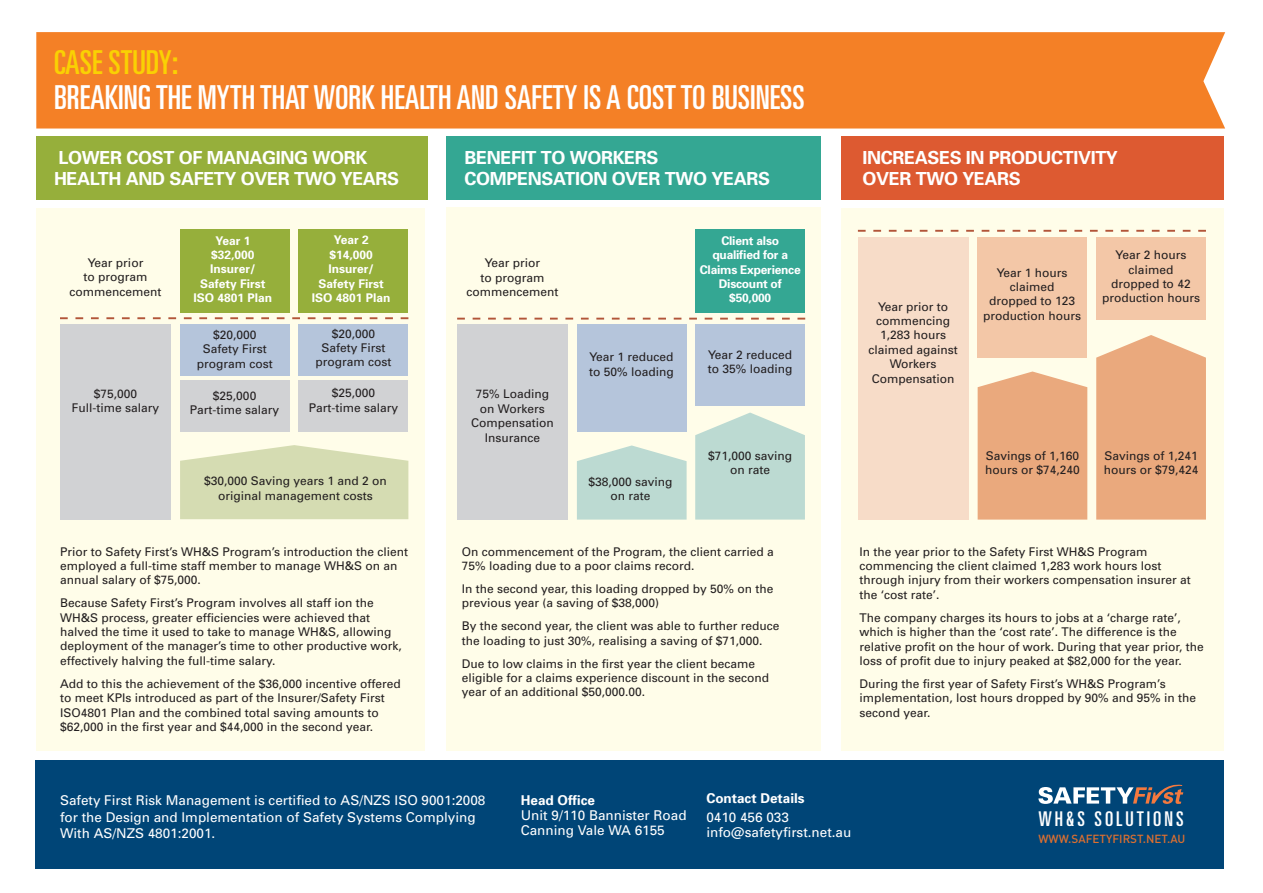
<style>
.page{position:relative;width:1263px;height:893px;background:#fff}
.page>*{position:absolute;margin:0;border:0;box-sizing:border-box;transform-origin:0 0}
.t1{font:ultra-condensed 33px "Univers";color:#fff}
.t2{font:ultra-condensed 33px "Univers";color:#fad103}
.t3{font:ultra-condensed 20.25px "Univers";color:#fff}
.t4{font:700 18px "Univers";letter-spacing:-.02em;color:#fff}
.t5{font:13.5px/15px "Univers";color:#fff}
.t6{font:700 13.5px "Univers";color:#fff}
.t7{font:12px/14.4px "Univers";color:#231f20}
.t8{font:700 12px/14.4px "Univers";color:#fff;text-align:center}
.t9{font:700 12px/14.4px "Univers";letter-spacing:-.02em;color:#fff;text-align:center}
.t10{font:11.7px "DIN Medium Alternate";color:#dc6f30}
</style>
<div class="page">
<div style="left:36px;top:208px;width:389px;height:542px;background:#fffde9"></div>
<div style="left:841px;top:208px;width:382px;height:542px;background:#fffde9"></div>
<div style="left:35px;top:760px;width:1189px;height:109px;background:#004577"></div>
<div style="left:36px;top:32px;width:1189px;height:97px;background:#f48026"></div>
<svg style="left:1038px;top:784px;width:145px;height:20px"></svg>
<div style="left:36px;top:136px;width:391px;height:64px;background:#96af3b"></div>
<div style="left:841px;top:136px;width:382px;height:64px;background:#dd5a31"></div>
<div style="left:60px;top:324px;width:111px;height:195px;background:#d1d2d4"></div>
<div style="left:180px;top:324px;width:110px;height:52px;background:#b5c5db"></div>
<div style="left:180px;top:229px;width:110px;height:84px;background:#96af3b"></div>
<svg style="left:180px;top:445px;width:228px;height:74px;background:#d9dfb7"></svg>
<div style="left:298px;top:229px;width:110px;height:83px;background:#96af3b"></div>
<div style="left:298px;top:324px;width:110px;height:52px;background:#b5c5db"></div>
<div style="left:180px;top:380px;width:110px;height:51px;background:#d1d2d4"></div>
<div style="left:298px;top:380px;width:110px;height:51px;background:#d1d2d4"></div>
<svg style="left:60px;top:317px;width:348px;height:2px"></svg>
<div style="left:978px;top:371px;width:109px;height:149px;background:#eaa97d"></div>
<div style="left:446px;top:207px;width:374px;height:543px;background:#fffde9"></div>
<div style="left:446px;top:136px;width:374px;height:64px;background:#34a793"></div>
<div style="left:457px;top:324px;width:111px;height:196px;background:#d1d2d4"></div>
<div style="left:577px;top:325px;width:110px;height:107px;background:#b5c5db"></div>
<svg style="left:577px;top:445px;width:110px;height:75px;background:#c3ded4"></svg>
<svg style="left:695px;top:413px;width:110px;height:107px;background:#c3ddd4"></svg>
<div style="left:695px;top:230px;width:110px;height:83px;background:#34a793"></div>
<div style="left:695px;top:325px;width:110px;height:81px;background:#b5c5db"></div>
<svg style="left:457px;top:318px;width:348px;height:2px"></svg>
<svg style="left:1096px;top:335px;width:110px;height:185px;background:#ebaf84"></svg>
<div style="left:858px;top:237px;width:110px;height:283px;background:#f7dcc8"></div>
<div style="left:977px;top:237px;width:110px;height:121px;background:#f3c7a7"></div>
<div style="left:1096px;top:237px;width:110px;height:83px;background:#f3c7a7"></div>
<svg style="left:858px;top:230px;width:348px;height:2px"></svg>
<h1 class="t2" style="left:54px;top:44px;width:126px">CASE STUDY:</h1>
<h1 class="t1" style="left:54px;top:78px;width:728px">BREAKING THE MYTH THAT WORK HEALTH AND SAFETY IS A COST TO BUSINESS</h1>
<h3 class="t4" style="left:59px;top:146px;width:24px">LOWER</h3>
<h3 class="t4" style="left:127px;top:146px;width:25px">COST</h3>
<h3 class="t4" style="left:179px;top:146px;width:58px">OF MANAGING</h3>
<h3 class="t4" style="left:312px;top:146px;width:31px">WORK</h3>
<h3 class="t4" style="left:54px;top:167px;width:25px">HEALTH</h3>
<h3 class="t4" style="left:126px;top:167px;width:14px">AND</h3>
<h3 class="t4" style="left:169px;top:167px;width:24px">SAFETY</h3>
<h3 class="t4" style="left:241px;top:167px;width:68px">OVER TWO</h3>
<h3 class="t4" style="left:341px;top:167px;width:13px">YEARS</h3>
<h3 class="t4" style="left:465px;top:146px;width:12px">BENEFIT</h3>
<h3 class="t4" style="left:541px;top:146px;width:60px">TO WORKERS</h3>
<h3 class="t4" style="left:465px;top:167px;width:25px">COMPENSATION</h3>
<h3 class="t4" style="left:612px;top:167px;width:68px">OVER TWO</h3>
<h3 class="t4" style="left:711px;top:167px;width:13px">YEARS</h3>
<p class="t7" style="left:70px;top:255px;width:93px;text-align:center">Year prior<br>to program commencement</p>
<p class="t8" style="left:194px;top:233px;width:80px">YEAR 1 $32,000<br>INSURER/<br>SAFETY FIRST<br>ISO 4801 PLAN</p>
<p class="t8" style="left:312px;top:233px;width:80px">YEAR 2 $14,000<br>INSURER/<br>SAFETY FIRST<br>ISO 4801 PLAN</p>
<p class="t7" style="left:466px;top:256px;width:93px;text-align:center">Year prior<br>to program commencement</p>
<p class="t9" style="left:700px;top:233px;width:102px">CLIENT ALSO<br>QUALIFIED FOR A<br>CLAIMS EXPERIENCE<br>DISCOUNT OF $50,000</p>
<p class="t7" style="left:72px;top:386px;width:89px;text-align:center">$75,000<br>Full-time salary</p>
<p class="t7" style="left:197px;top:327px;width:77px;text-align:center">$20,000<br>Safety First program cost</p>
<p class="t7" style="left:190px;top:388px;width:91px;text-align:center">$25,000<br>Part-time salary</p>
<p class="t7" style="left:315px;top:326px;width:77px;text-align:center">$20,000<br>Safety First program cost</p>
<p class="t7" style="left:309px;top:386px;width:91px;text-align:center">$25,000<br>Part-time salary</p>
<p class="t7" style="left:471px;top:387px;width:84px;text-align:center">75% Loading on Workers<br>Compensation<br>Insurance</p>
<p class="t7" style="left:589px;top:349px;width:86px">Year 1 reduced to 50% loading</p>
<p class="t7" style="left:708px;top:347px;width:86px">Year 2 reduced to 35% loading</p>
<h3 class="t4" style="left:862px;top:146px;width:18px">INCREASES</h3>
<h3 class="t4" style="left:966px;top:146px;width:46px">IN PRODUCTI</h3>
<h3 class="t4" style="left:1078px;top:146px;width:23px">VITY</h3>
<h3 class="t4" style="left:862px;top:167px;width:68px">OVER TWO</h3>
<h3 class="t4" style="left:962px;top:167px;width:13px">YEARS</h3>
<p class="t7" style="left:868px;top:299px;width:91px;text-align:center">Year prior to commencing<br>1,283 hours claimed against<br>Workers<br>Compensation</p>
<p class="t7" style="left:983px;top:265px;width:99px;text-align:center">Year 1 hours claimed<br>dropped to 123 production hours</p>
<p class="t7" style="left:1102px;top:247px;width:99px;text-align:center">Year 2 hours claimed<br>dropped to 42 production hours</p>
<p class="t7" style="left:204px;top:474px;width:184px;text-align:center">$30,000 Saving years 1 and 2 on original management costs</p>
<p class="t7" style="left:60px;top:544px;width:350px">Prior to Safety First’s WH&amp;S Program’s introduction the client employed a full-time staff member to manage WH&amp;S on an annual salary of $75,000.</p>
<p class="t7" style="left:60px;top:596px;width:343px">Because Safety First’s Program involves all staff ion the WH&amp;S process, greater efficiencies were achieved that halved the time it used to take to manage WH&amp;S, allowing deployment of the manager’s time to other productive work, effectively halving the full-time salary.</p>
<p class="t7" style="left:60px;top:676px;width:342px">Add to this the achievement of the $36,000 incentive offered to meet KPIs introduced as part of the Insurer/Safety First ISO4801 Plan and the combined total saving amounts to $62,000 in the first year and $44,000 in the second year.</p>
<p class="t7" style="left:588px;top:474px;width:86px;text-align:center">$38,000 saving on rate</p>
<p class="t7" style="left:708px;top:448px;width:86px;text-align:center">$71,000 saving on rate</p>
<p class="t7" style="left:1104px;top:448px;width:96px">Savings of 1,241 hours or $79,424</p>
<p class="t7" style="left:985px;top:448px;width:96px">Savings of 1,160 hours or $74,240</p>
<p class="t7" style="left:462px;top:544px;width:314px">On commencement of the Program, the client carried a<br>75% loading due to a poor claims record.</p>
<p class="t7" style="left:462px;top:581px;width:313px">In the second year, this loading dropped by 50% on the previous year (a saving of $38,000)</p>
<p class="t7" style="left:462px;top:619px;width:319px">By the second year, the client was able to further reduce the loading to just 30%, realising a saving of $71,000.</p>
<p class="t7" style="left:462px;top:656px;width:309px">Due to low claims in the first year the client became eligible for a claims experience discount in the second year of an additional $50,000.00.</p>
<p class="t7" style="left:859px;top:544px;width:333px">In the year prior to the Safety First WH&amp;S Program commencing the client claimed 1,283 work hours lost through injury from their workers compensation insurer at the ‘cost rate’.</p>
<p class="t7" style="left:859px;top:610px;width:346px">The company charges its hours to jobs at a ‘charge rate’, which is higher than the ‘cost rate’. The difference is the relative profit on the hour of work. During that year prior, the loss of profit due to injury peaked at $82,000 for the year.</p>
<p class="t7" style="left:859px;top:676px;width:338px">During the first year of Safety First’s WH&amp;S Program’s implementation, lost hours dropped by 90% and 95% in the second year.</p>
<p class="t5" style="left:60px;top:792px;width:427px;line-height:16.5px">Safety First Risk Management is certified to AS/NZS ISO 9001:2008 for the Design and Implementation of Safety Systems Complying<br>With AS/NZS 4801:2001.</p>
<p class="t6" style="left:521px;top:792px;width:76px">HEAD OFFICE</p>
<p class="t5" style="left:521px;top:808px;width:167px">Unit 9/110 Bannister Road<br>Canning Vale WA 6155</p>
<p class="t6" style="left:706px;top:789px;width:100px">CONTACT DETAILS</p>
<p class="t5" style="left:706px;top:810px;width:146px">0410 456 033 info@safetyfirst.net.au</p>
<h2 class="t3" style="left:1038px;top:807px;width:147px">WH &amp;S SOL UTION S</h2>
<p class="t10" style="left:1038px;top:831px;width:148px">WWW.SAFETYFIRST.NET.AU</p>
</div>
